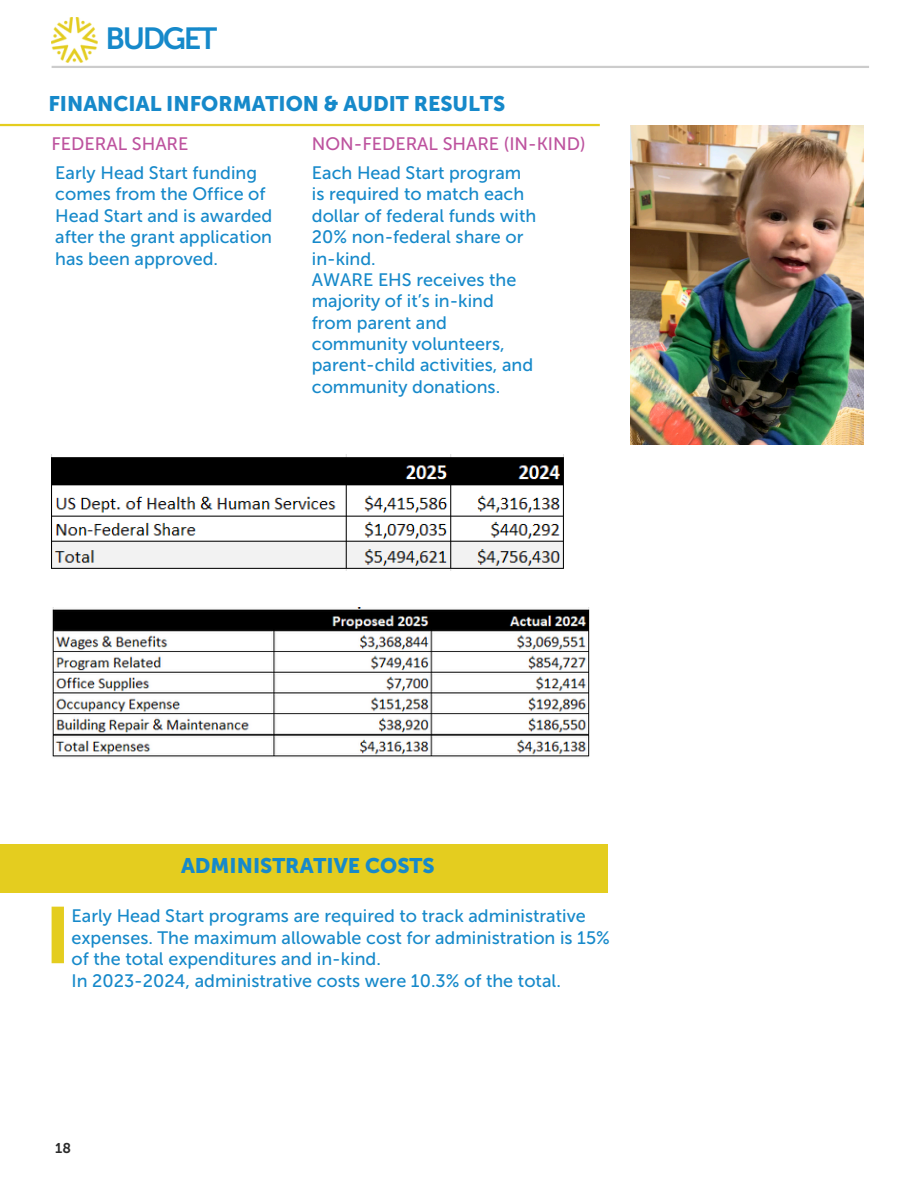
<style>
.page{position:relative;width:918px;height:1188px;background:#fff}
.page>*{position:absolute;margin:0;border:0;box-sizing:border-box;transform-origin:0 0}
.t1{font:30.45px "Museo Sans 700";letter-spacing:-.08em;color:#1689ca}
.t2{font:21px "Museo Sans 900";color:#1689ca}
.t3{font:18px/21.3px "Museo Sans 500";color:#1689ca}
.t4{font:18px "Museo Sans 500";color:#bd529e}
.t5{font:14.1px "Museo Sans 700";color:#2b2b2b}
</style>
<div class="page">
<div style="left:0;top:845px;width:607px;height:48px;background:#e4cd1f"></div>
<img style="left:630px;top:125px;width:233px;height:320px">
<img style="left:52px;top:18px;width:46px;height:45px">
<hr style="left:52px;top:66px;width:817px;height:2px;background:#555">
<hr style="left:0;top:124px;width:600px;height:2px;background:#e4cd1f">
<img style="left:52px;top:455px;width:512px;height:116px">
<img style="left:52px;top:607px;width:537px;height:150px">
<div style="left:52px;top:907px;width:12px;height:56px;background:#e4cd1f"></div>
<p class="t1" style="left:106px;top:20px;width:113px">BUDGET</p>
<h2 class="t2" style="left:48px;top:91px;width:458px">FINANCIAL INFORMATION &amp; AUDIT RESULTS</h2>
<p class="t4" style="left:312px;top:133px;width:275px">NON-FEDERAL SHARE (IN-KIND)</p>
<h3 class="t3" style="left:55px;top:162px;width:219px">Early Head Start funding comes from the Office of<br>Head Start and is awarded after the grant application has been approved.</h3>
<h3 class="t3" style="left:312px;top:162px;width:226px">Each Head Start program is required to match each dollar of federal funds with<br>20% non-federal share or in-kind.</h3>
<p class="t3" style="left:312px;top:269px;width:223px">AWARE EHS receives the majority of it’s in-kind from parent and community volunteers, parent-child activities, and community donations.</p>
<p class="t4" style="left:52px;top:133px;width:138px">FEDERAL SHARE</p>
<p class="t2" style="left:181px;top:854px;width:255px">ADMINISTRATIVE COSTS</p>
<p class="t3" style="left:72px;top:906px;width:540px">Early Head Start programs are required to track administrative expenses. The maximum allowable cost for administration is 15% of the total expenditures and in-kind.</p>
<p class="t3" style="left:72px;top:970px;width:491px">In 2023-2024, administrative costs were 10.3% of the total.</p>
<h1 class="t5" style="left:55px;top:1140px;width:17px">18</h1>
</div>
